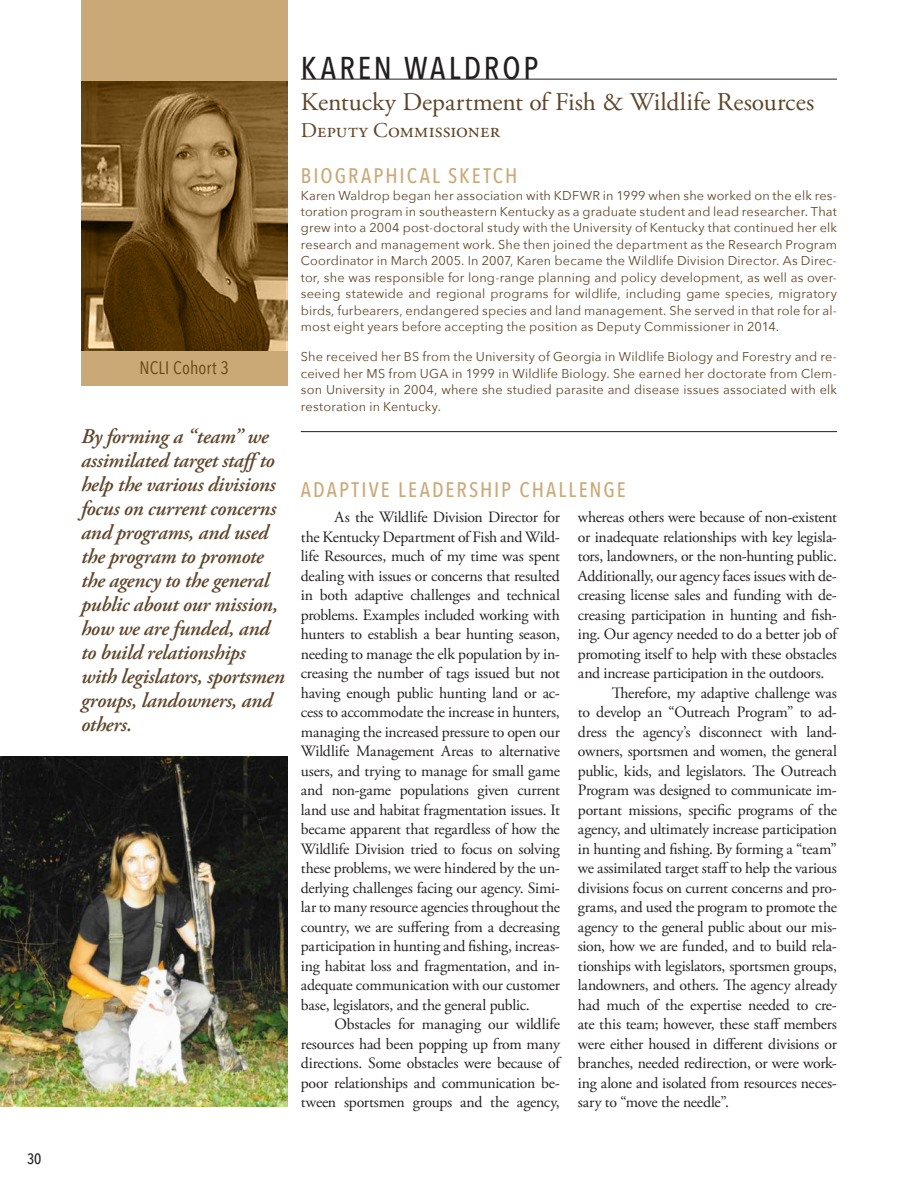
<style>
.page{position:relative;width:918px;height:1188px;background:#fff}
.page>*{position:absolute;margin:0;border:0;box-sizing:border-box;transform-origin:0 0}
.t1{font:500 31.5px "Avenir Next Condensed";letter-spacing:.095em;color:#231f20}
.t2{font:25.5px "Adobe Garamond Pro";letter-spacing:-.005em;color:#5f462b}
.t3{font:italic 600 21px/24px "Adobe Garamond Pro";letter-spacing:-.015em;color:#5f462b}
.t4{font:500 21px "Avenir Next Condensed";letter-spacing:.1em;color:#caa977}
.t5{font:21px "Adobe Garamond Pro";letter-spacing:.005em;color:#5f462b}
.t6{font:18px "Avenir Next Condensed";letter-spacing:.01em;color:#5f462b}
.t7{font:15.75px/19.5px "Adobe Garamond Pro";letter-spacing:-.03em;color:#231f20;text-align:justify}
.t8{font:500 15px "Avenir Next Condensed";color:#231f20}
.t9{font:12.75px/16.5px "Avenir Next";letter-spacing:.01em;color:#5f462b;text-align:justify}
</style>
<div class="page">
<hr style="left:301px;top:79px;width:536px;height:1px;background:#231f20">
<hr style="left:301px;top:431px;width:536px;height:1px;background:#231f20">
<img style="left:0;top:756px;width:287px;height:351px">
<svg style="left:81px;top:0;width:206px;height:386px;background:#90703f"></svg>
<p class="t8" style="left:27px;top:1150px;width:16px">30</p>
<p class="t6" style="left:139px;top:353px;width:91px">NCLI Cohort 3</p>
<p class="t3" style="left:81px;top:425px;width:205px">By forming a “team” we assimilated target staffto help the various divisions focus on current concerns and programs, and used the program to promote the agency to the general public about our mission, how we are funded, and to build relationships with legislators, sportsmen groups, landowners, and others.</p>
<h1 class="t1" style="left:301px;top:49px;width:239px">KAREN WALDROP</h1>
<h2 class="t2" style="left:301px;top:87px;width:515px">Kentucky Department of Fish &amp; Wildlife Resources</h2>
<h3 class="t5" style="left:301px;top:117px;width:201px">Deputy Commissioner</h3>
<h3 class="t4" style="left:301px;top:163px;width:218px">BIOGRAPHICAL SKETCH</h3>
<p class="t9" style="left:301px;top:186px;width:538px">Karen Waldrop began her association with KDFWR in 1999 when she worked on the elk res&shy;toration program in southeastern Kentucky as a graduate student and lead researcher. That grew into a 2004 post-doctoral study with the University of Kentucky that continued her elk research and management work. She then joined the department as the Research Program Coordinator in March 2005. In 2007, Karen became the Wildlife Division Director. As Direc&shy;tor, she was responsible for long-range planning and policy development, as well as over&shy;seeing statewide and regional programs for wildlife, including game species, migratory birds, furbearers, endangered species and land management. She served in that role for al&shy;most eight years before accepting the position as Deputy Commissioner in 2014.</p>
<p class="t9" style="left:301px;top:348px;width:538px">She received her BS from the University of Georgia in Wildlife Biology and Forestry and re&shy;ceived her MS from UGA in 1999 in Wildlife Biology. She earned her doctorate from Clem&shy;son University in 2004, where she studied parasite and disease issues associated with elk restoration in Kentucky.</p>
<h3 class="t4" style="left:301px;top:477px;width:326px">ADAPTIVE LEADERSHIP CHALLENGE</h3>
<p class="t7" style="left:301px;top:508px;width:261px;text-indent:34px">As the Wildlife Division Director for the Kentucky Department of Fish and Wild&shy;life Resources, much of my time was spent dealing with issues or concerns that resulted in both adaptive challenges and technical problems. Examples included working with hunters to establish a bear hunting season, needing to manage the elk population by in&shy;creasing the number of tags issued but not having enough public hunting land or ac&shy;cess to accommodate the increase in hunters, managing the increased pressure to open our Wildlife Management Areas to alternative users, and trying to manage for small game and non-game populations given current land use and habitat fragmentation issues. It became apparent that regardless of how the Wildlife Division tried to focus on solving these problems, we were hindered by the un&shy;derlying challenges facing our agency. Simi&shy;lar to many resource agencies throughout the country, we are suffering from a decreasing participation in hunting and fishing, increas&shy;ing habitat loss and fragmentation, and in&shy;adequate communication with our customer base, legislators, and the general public.</p>
<p class="t7" style="left:301px;top:1015px;width:262px;text-indent:34px">Obstacles for managing our wildlife resources had been popping up from many directions. Some obstacles were because of poor relationships and communication be&shy;tween sportsmen groups and the agency,</p>
<p class="t7" style="left:578px;top:508px;width:261px">whereas others were because of non-existent</p>
<p class="t7" style="left:578px;top:527px;width:261px">or inadequate relationships with key legisla-</p>
<p class="t7" style="left:578px;top:547px;width:261px">tors, landowners, or the non-hunting public.</p>
<p class="t7" style="left:578px;top:566px;width:261px">Additionally, our agency faces issues with de-</p>
<p class="t7" style="left:578px;top:586px;width:261px">creasing license sales and funding with de-</p>
<p class="t7" style="left:578px;top:605px;width:261px">creasing participation in hunting and fish-</p>
<p class="t7" style="left:578px;top:625px;width:262px">ing. Our agency needed to do a better job of</p>
<p class="t7" style="left:578px;top:644px;width:261px">promoting itself to help with these obstacles</p>
<p class="t7" style="left:578px;top:664px;width:248px">and increase participation in the outdoors.</p>
<p class="t7" style="left:612px;top:683px;width:227px">Therefore, my adaptive challenge was</p>
<p class="t7" style="left:578px;top:703px;width:261px">to develop an “Outreach Program” to ad-</p>
<p class="t7" style="left:578px;top:722px;width:261px">dress the agency’s disconnect with land-</p>
<p class="t7" style="left:578px;top:742px;width:261px">owners, sportsmen and women, the general</p>
<p class="t7" style="left:578px;top:761px;width:261px">public, kids, and legislators. The Outreach</p>
<p class="t7" style="left:578px;top:781px;width:261px">Program was designed to communicate im-</p>
<p class="t7" style="left:578px;top:800px;width:261px">portant missions, specific programs of the</p>
<p class="t7" style="left:578px;top:820px;width:261px">agency, and ultimately increase participation</p>
<p class="t7" style="left:578px;top:839px;width:261px">in hunting and fishing. By forming a “team”</p>
<p class="t7" style="left:578px;top:859px;width:261px">we assimilated target staff to help the various</p>
<p class="t7" style="left:578px;top:878px;width:261px">divisions focus on current concerns and pro-</p>
<p class="t7" style="left:578px;top:898px;width:261px">grams, and used the program to promote the</p>
<p class="t7" style="left:578px;top:917px;width:261px">agency to the general public about our mis-</p>
<p class="t7" style="left:578px;top:937px;width:261px">sion, how we are funded, and to build rela-</p>
<p class="t7" style="left:578px;top:956px;width:261px">tionships with legislators, sportsmen groups,</p>
<p class="t7" style="left:578px;top:976px;width:261px">landowners, and others. The agency already</p>
<p class="t7" style="left:578px;top:995px;width:261px">had much of the expertise needed to cre-</p>
<p class="t7" style="left:578px;top:1015px;width:261px">ate this team; however, these staff members</p>
<p class="t7" style="left:578px;top:1034px;width:261px">were either housed in different divisions or</p>
<p class="t7" style="left:578px;top:1054px;width:261px">branches, needed redirection, or were work-</p>
<p class="t7" style="left:578px;top:1073px;width:261px">ing alone and isolated from resources neces-</p>
<p class="t7" style="left:578px;top:1093px;width:153px">sary to “move the needle”.</p>
</div>
